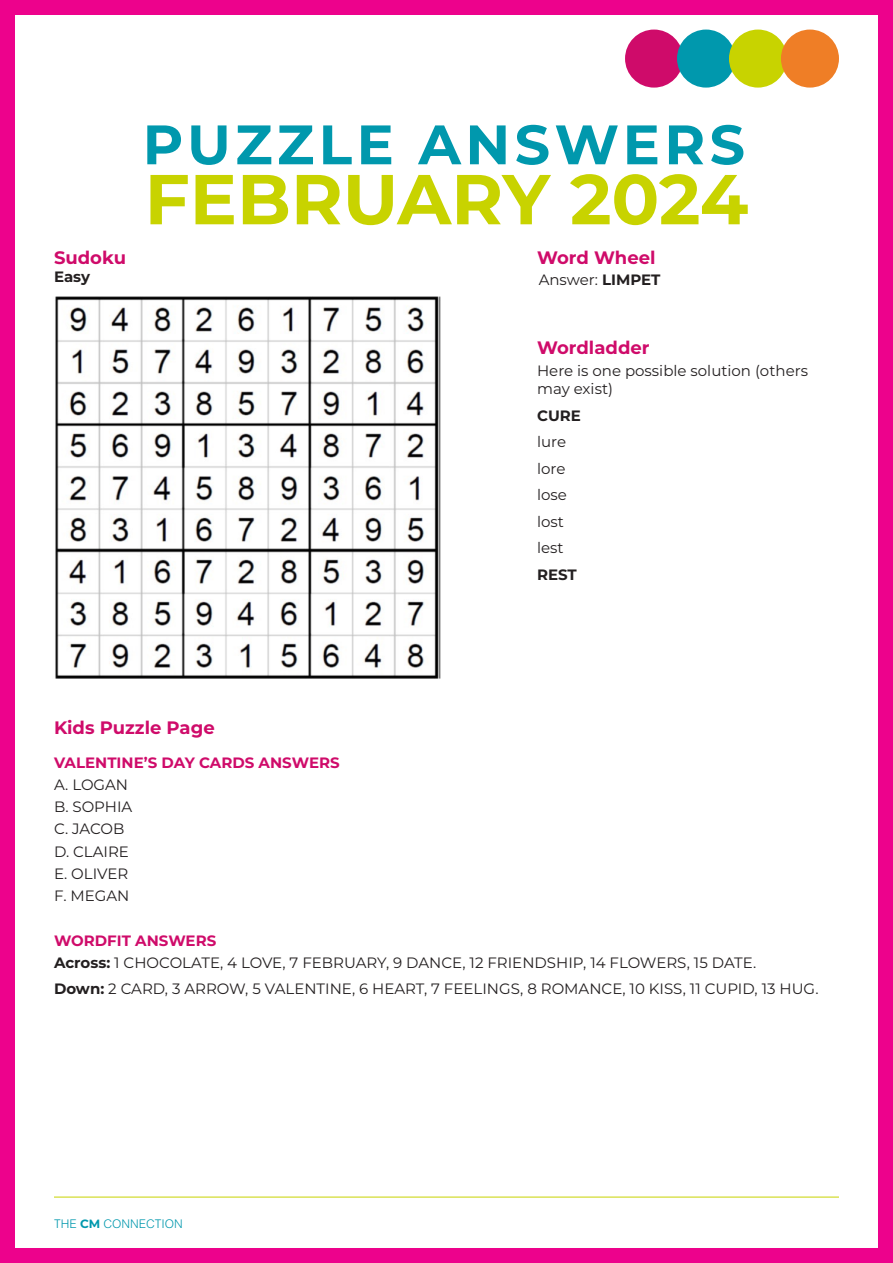
<style>
.page{position:relative;width:893px;height:1263px;background:#fff}
.page>*{position:absolute;margin:0;border:0;box-sizing:border-box;transform-origin:0 0}
.t1{font:700 70.5px "Montserrat";color:#c8d300}
.t2{font:700 55.5px "Montserrat";letter-spacing:.08em;color:#0098ad}
.t3{font:700 18px "Montserrat";color:#cf0b6a}
.t4{font:15px/18px "Montserrat";color:#231f20}
.t5{font:700 15px "Montserrat";color:#cf0b6a}
.t6{font:700 15px "Montserrat";color:#231f20}
.t7{font:300 12px "Arial MT Std";color:#0098ad}
.s1{font-weight:700}
.s2{font-family:"Montserrat";font-weight:700}
</style>
<div class="page">
<div style="left:0;top:0;width:893px;height:1263px;border:15px solid #ed028c"></div>
<hr style="left:54px;top:1197px;width:785px;height:1px;background:#c8d300">
<div style="left:625px;top:30px;width:58px;height:58px;background:#cf0b6a;border-radius:50%"></div>
<div style="left:677px;top:30px;width:58px;height:58px;background:#0098ad;border-radius:50%"></div>
<div style="left:729px;top:30px;width:58px;height:58px;background:#c8d300;border-radius:50%"></div>
<div style="left:781px;top:30px;width:58px;height:58px;background:#ef7e26;border-radius:50%"></div>
<img style="left:55px;top:297px;width:385px;height:381px">
<p class="t3" style="left:54px;top:244px;width:74px">Sudoku</p>
<p class="t6" style="left:54px;top:266px;width:38px">Easy</p>
<p class="t2" style="left:143px;top:105px;width:604px">PUZZLE ANSWERS</p>
<p class="t1" style="left:145px;top:148px;width:605px">FEBRUARY 2024</p>
<p class="t3" style="left:537px;top:244px;width:120px">Word Wheel</p>
<p class="t4" style="left:539px;top:270px;width:123px">Answer: <span class="s1">LIMPET</span></p>
<p class="t3" style="left:537px;top:335px;width:114px">Wordladder</p>
<p class="t4" style="left:537px;top:361px;width:272px">Here is one possible solution (others may exist)</p>
<p class="t6" style="left:537px;top:405px;width:45px">CURE</p>
<p class="t4" style="left:537px;top:432px;width:31px">lure</p>
<p class="t4" style="left:537px;top:459px;width:30px">lore</p>
<p class="t4" style="left:537px;top:485px;width:31px">lose</p>
<p class="t4" style="left:537px;top:512px;width:28px">lost</p>
<p class="t4" style="left:537px;top:538px;width:28px">lest</p>
<p class="t6" style="left:537px;top:564px;width:41px">REST</p>
<p class="t3" style="left:54px;top:715px;width:162px">Kids Puzzle Page</p>
<p class="t5" style="left:54px;top:751px;width:287px">VALENTINE’S DAY CARDS ANSWERS</p>
<p class="t4" style="left:54px;top:775px;width:76px">A. LOGAN</p>
<p class="t4" style="left:54px;top:797px;width:80px">B. SOPHIA</p>
<p class="t4" style="left:54px;top:819px;width:72px">C. JACOB</p>
<p class="t4" style="left:54px;top:842px;width:77px">D. CLAIRE</p>
<p class="t4" style="left:54px;top:864px;width:76px">E. OLIVER</p>
<p class="t4" style="left:54px;top:886px;width:77px">F. MEGAN</p>
<p class="t5" style="left:54px;top:929px;width:164px">WORDFIT ANSWERS</p>
<p class="t4" style="left:54px;top:953px;width:704px"><span class="s1">Across:</span> 1 CHOCOLATE, 4 LOVE, 7 FEBRUARY, 9 DANCE, 12 FRIENDSHIP, 14 FLOWERS, 15 DATE.</p>
<p class="t4" style="left:54px;top:979px;width:766px"><span class="s1">Down:</span> 2 CARD, 3 ARROW, 5 VALENTINE, 6 HEART, 7 FEELINGS, 8 ROMANCE, 10 KISS, 11 CUPID, 13 HUG.</p>
<p class="t7" style="left:54px;top:1216px;width:130px">THE <span class="s2">CM</span> CONNECTION</p>
</div>
